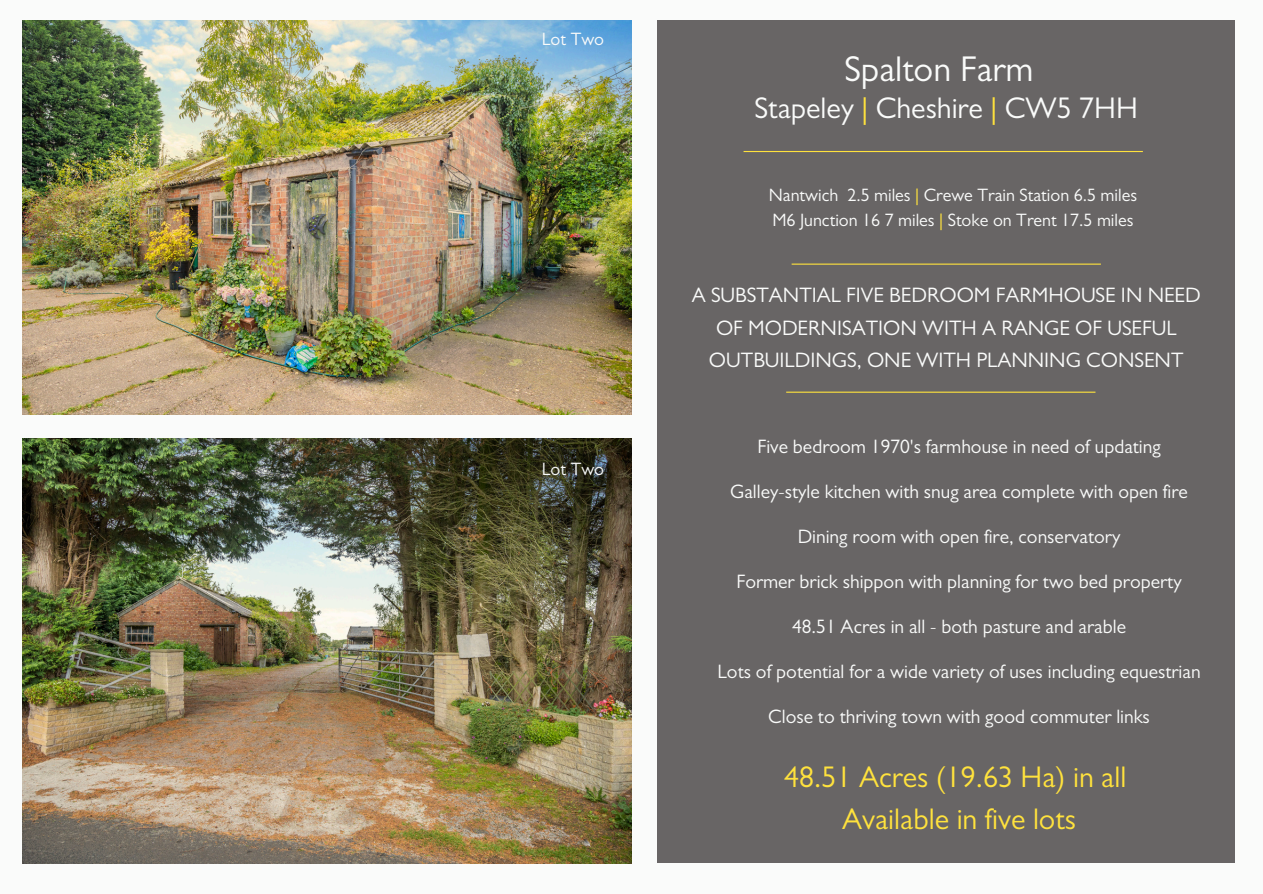
<style>
.page{position:relative;width:1263px;height:894px;background:#fff}
.page>*{position:absolute;margin:0;border:0;box-sizing:border-box;transform-origin:0 0}
.t1{font:36px "Gill Sans";color:#fafbfa}
.t2{font:30px/41.7px "Gill Sans";color:#ffe23d;text-align:center}
.t3{font:30px "Gill Sans";color:#fafbfa}
.t4{font:21px/32.7px "Gill Sans";color:#fafbfa;text-align:center}
.t5{font:19.5px "Gill Sans";color:#fafbfa}
.t6{font:18px "Gill Sans";color:#fafbfa}
.s1{color:#ffe23d}
</style>
<div class="page">
<div style="left:0;top:0;width:1263px;height:893px;background:#fafbfa"></div>
<img style="left:23px;top:438px;width:608px;height:425px">
<img style="left:23px;top:20px;width:608px;height:394px">
<div style="left:657px;top:20px;width:578px;height:842px;background:#686565"></div>
<hr style="left:792px;top:263px;width:309px;height:1px;background:#ffe23d">
<hr style="left:744px;top:151px;width:399px;height:1px;background:#ffe23d">
<hr style="left:786px;top:391px;width:309px;height:1px;background:#ffe23d">
<h4 class="t6" style="left:542px;top:33px;width:64px">Lot Two</h4>
<h2 class="t6" style="left:542px;top:463px;width:64px">Lot Two</h2>
<p class="t1" style="left:844px;top:56px;width:190px">Spalton Farm</p>
<p class="t3" style="left:755px;top:97px;width:385px">Stapeley <span class="s1">|</span> Cheshire <span class="s1">|</span> CW5 7HH</p>
<h1 class="t6" style="left:769px;top:188px;width:370px">Nantwich 2.5 miles <span class="s1">|</span> Crewe Train Station 6.5 miles</h1>
<h2 class="t6" style="left:772px;top:213px;width:363px">M6 Junction 16 7 miles <span class="s1">|</span> Stoke on Trent 17.5 miles</h2>
<p class="t4" style="left:692px;top:282px;width:511px">A SUBSTANTIAL FIVE BEDROOM FARMHOUSE IN NEED<br>OF MODERNISATION WITH A RANGE OF USEFUL<br>OUTBUILDINGS, ONE WITH PLANNING CONSENT</p>
<p class="t5" style="left:757px;top:440px;width:405px">Five bedroom 1970's farmhouse in need of updating</p>
<p class="t5" style="left:730px;top:485px;width:459px">Galley-style kitchen with snug area complete with open fire</p>
<p class="t5" style="left:798px;top:530px;width:324px">Dining room with open fire, conservatory</p>
<p class="t5" style="left:736px;top:575px;width:447px">Former brick shippon with planning for two bed property</p>
<p class="t5" style="left:792px;top:620px;width:335px">48.51 Acres in all - both pasture and arable</p>
<p class="t5" style="left:717px;top:665px;width:485px">Lots of potential for a wide variety of uses including equestrian</p>
<p class="t5" style="left:768px;top:710px;width:383px">Close to thriving town with good commuter links</p>
<h3 class="t2" style="left:784px;top:760px;width:344px">48.51 Acres (19.63 Ha) in all<br>Available in five lots</h3>
</div>
